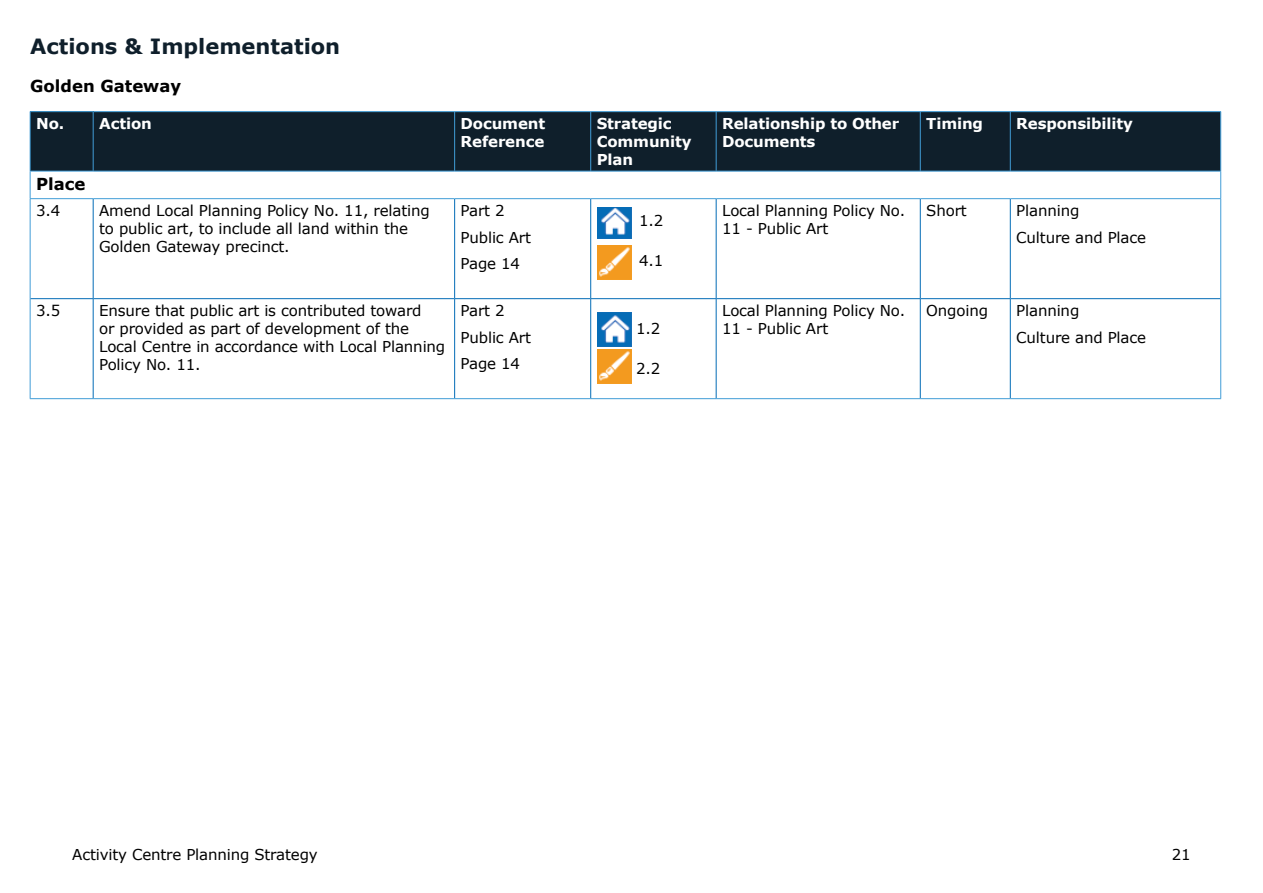
<style>
.page{position:relative;width:1263px;height:893px;background:#fff}
.page>*{position:absolute;margin:0;border:0;box-sizing:border-box;transform-origin:0 0}
.t1{font:700 21px "Verdana";color:#0f1f2b}
.t2{font:700 16.5px "Verdana";color:#000}
.t3{font:15px/18px "Verdana";letter-spacing:-.01em;color:#000}
.t4{font:700 15px/18px "Verdana";letter-spacing:-.01em;color:#fff}
</style>
<div class="page">
<div style="left:30px;top:112px;width:63px;height:59px;background:#0f1f2b"></div>
<div style="left:94px;top:112px;width:1126px;height:59px;background:#0f1f2b"></div>
<hr style="left:30px;top:111px;width:63px;height:1px;background:#419dd7">
<hr style="left:30px;top:112px;width:1px;height:59px;background:#419dd7">
<hr style="left:93px;top:111px;width:362px;height:1px;background:#419dd7">
<hr style="left:93px;top:112px;width:1px;height:59px;background:#419dd7">
<hr style="left:455px;top:111px;width:136px;height:1px;background:#419dd7">
<hr style="left:454px;top:112px;width:1px;height:59px;background:#419dd7">
<hr style="left:591px;top:111px;width:125px;height:1px;background:#419dd7">
<hr style="left:590px;top:112px;width:1px;height:59px;background:#419dd7">
<hr style="left:716px;top:111px;width:204px;height:1px;background:#419dd7">
<hr style="left:716px;top:112px;width:1px;height:59px;background:#419dd7">
<hr style="left:920px;top:111px;width:90px;height:1px;background:#419dd7">
<hr style="left:920px;top:112px;width:1px;height:59px;background:#419dd7">
<hr style="left:1010px;top:111px;width:211px;height:1px;background:#419dd7">
<hr style="left:1010px;top:112px;width:1px;height:59px;background:#419dd7">
<hr style="left:1220px;top:112px;width:1px;height:59px;background:#419dd7">
<hr style="left:30px;top:171px;width:63px;height:1px;background:#419dd7">
<hr style="left:93px;top:171px;width:362px;height:1px;background:#419dd7">
<hr style="left:455px;top:171px;width:136px;height:1px;background:#419dd7">
<hr style="left:591px;top:171px;width:125px;height:1px;background:#419dd7">
<hr style="left:716px;top:171px;width:204px;height:1px;background:#419dd7">
<hr style="left:920px;top:171px;width:90px;height:1px;background:#419dd7">
<hr style="left:1010px;top:171px;width:211px;height:1px;background:#419dd7">
<svg style="left:30px;top:171px;width:1px;height:27px"></svg>
<svg style="left:1220px;top:171px;width:1px;height:27px"></svg>
<hr style="left:30px;top:198px;width:63px;height:1px;background:#419dd7">
<hr style="left:30px;top:199px;width:1px;height:100px;background:#419dd7">
<hr style="left:93px;top:198px;width:362px;height:1px;background:#419dd7">
<hr style="left:455px;top:198px;width:136px;height:1px;background:#419dd7">
<hr style="left:591px;top:198px;width:125px;height:1px;background:#419dd7">
<hr style="left:716px;top:198px;width:204px;height:1px;background:#419dd7">
<hr style="left:920px;top:198px;width:90px;height:1px;background:#419dd7">
<hr style="left:1010px;top:198px;width:211px;height:1px;background:#419dd7">
<hr style="left:1220px;top:199px;width:1px;height:100px;background:#419dd7">
<hr style="left:30px;top:299px;width:1px;height:99px;background:#419dd7">
<hr style="left:1220px;top:299px;width:1px;height:99px;background:#419dd7">
<hr style="left:30px;top:398px;width:63px;height:1px;background:#419dd7">
<hr style="left:93px;top:398px;width:362px;height:1px;background:#419dd7">
<hr style="left:455px;top:398px;width:136px;height:1px;background:#419dd7">
<hr style="left:591px;top:398px;width:125px;height:1px;background:#419dd7">
<hr style="left:716px;top:398px;width:204px;height:1px;background:#419dd7">
<hr style="left:920px;top:398px;width:90px;height:1px;background:#419dd7">
<hr style="left:1010px;top:398px;width:211px;height:1px;background:#419dd7">
<hr style="left:93px;top:199px;width:1px;height:99px;background:#036cb6">
<hr style="left:454px;top:199px;width:1px;height:99px;background:#036cb6">
<hr style="left:590px;top:199px;width:1px;height:99px;background:#036cb6">
<hr style="left:716px;top:199px;width:1px;height:99px;background:#036cb6">
<hr style="left:920px;top:199px;width:1px;height:99px;background:#036cb6">
<hr style="left:1010px;top:199px;width:1px;height:99px;background:#036cb6">
<hr style="left:31px;top:298px;width:62px;height:1px;background:#036cb6">
<hr style="left:93px;top:298px;width:362px;height:1px;background:#036cb6">
<hr style="left:93px;top:299px;width:1px;height:99px;background:#036cb6">
<hr style="left:455px;top:298px;width:136px;height:1px;background:#036cb6">
<hr style="left:454px;top:299px;width:1px;height:99px;background:#036cb6">
<hr style="left:591px;top:298px;width:125px;height:1px;background:#036cb6">
<hr style="left:590px;top:299px;width:1px;height:99px;background:#036cb6">
<hr style="left:716px;top:298px;width:204px;height:1px;background:#036cb6">
<hr style="left:716px;top:299px;width:1px;height:99px;background:#036cb6">
<hr style="left:920px;top:298px;width:90px;height:1px;background:#036cb6">
<hr style="left:920px;top:299px;width:1px;height:99px;background:#036cb6">
<hr style="left:1010px;top:298px;width:210px;height:1px;background:#036cb6">
<hr style="left:1010px;top:299px;width:1px;height:99px;background:#036cb6">
<img style="left:597px;top:312px;width:34px;height:34px">
<img style="left:597px;top:208px;width:34px;height:31px">
<img style="left:597px;top:245px;width:34px;height:34px">
<img style="left:597px;top:349px;width:34px;height:34px">
<h1 class="t1" style="left:30px;top:32px;width:312px">Actions &amp; Implementation</h1>
<p class="t2" style="left:30px;top:75px;width:153px">Golden Gateway</p>
<p class="t4" style="left:36px;top:114px;width:117px">No. Action</p>
<p class="t4" style="left:461px;top:114px;width:86px">Document<br>Reference</p>
<p class="t4" style="left:597px;top:114px;width:96px">Strategic<br>Community<br>Plan</p>
<p class="t4" style="left:722px;top:114px;width:179px">Relationship to Other<br>Documents</p>
<p class="t4" style="left:926px;top:114px;width:58px">Timing</p>
<p class="t4" style="left:1016px;top:114px;width:118px">Responsibility</p>
<p class="t2" style="left:36px;top:172px;width:51px">Place</p>
<p class="t3" style="left:36px;top:202px;width:26px">3.4</p>
<p class="t3" style="left:99px;top:202px;width:332px">Amend Local Planning Policy No. 11, relating to public art, to include all land within the<br>Golden Gateway precinct.</p>
<p class="t3" style="left:461px;top:197px;width:72px;line-height:26.5px">Part 2<br>Public Art<br>Page 14</p>
<p class="t3" style="left:722px;top:202px;width:185px">Local Planning Policy No.<br>11 - Public Art</p>
<p class="t3" style="left:926px;top:202px;width:42px">Short</p>
<p class="t3" style="left:1016px;top:197px;width:131px;line-height:26.5px">Planning<br>Culture and Place</p>
<p class="t3" style="left:36px;top:302px;width:26px">3.5</p>
<p class="t3" style="left:99px;top:302px;width:348px">Ensure that public art is contributed toward<br>or provided as part of development of the Local Centre in accordance with Local Planning Policy No. 11.</p>
<p class="t3" style="left:461px;top:297px;width:72px;line-height:26.5px">Part 2<br>Public Art<br>Page 14</p>
<p class="t3" style="left:722px;top:302px;width:185px">Local Planning Policy No.<br>11 - Public Art</p>
<p class="t3" style="left:926px;top:302px;width:63px">Ongoing</p>
<p class="t3" style="left:1016px;top:297px;width:131px;line-height:26.5px">Planning<br>Culture and Place</p>
<p class="t3" style="left:639px;top:211px;width:26px">1.2</p>
<p class="t3" style="left:639px;top:252px;width:26px">4.1</p>
<p class="t3" style="left:636px;top:320px;width:26px">1.2</p>
<p class="t3" style="left:636px;top:359px;width:26px">2.2</p>
<p class="t3" style="left:72px;top:845px;width:247px">Activity Centre Planning Strategy</p>
<p class="t3" style="left:1172px;top:845px;width:20px">21</p>
</div>
